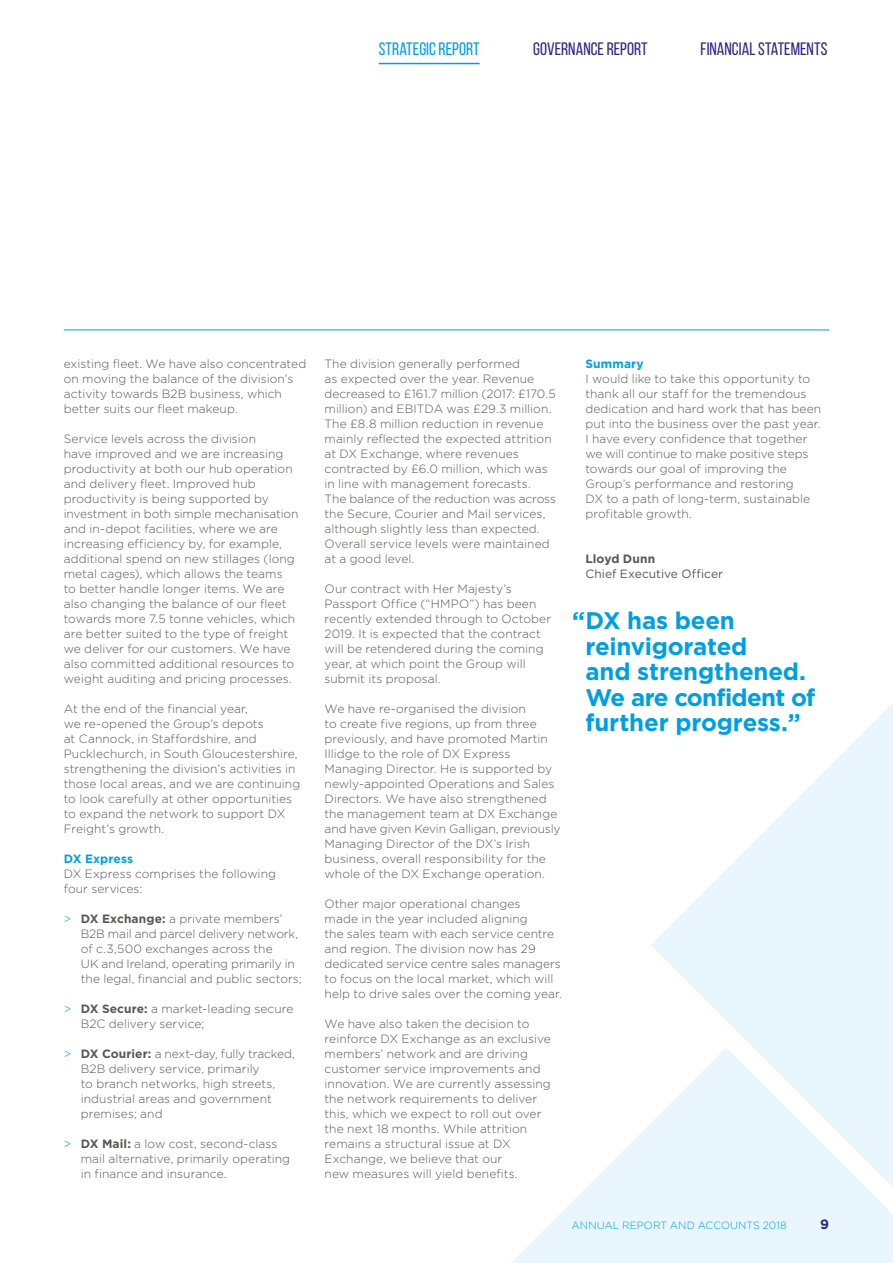
<style>
.page{position:relative;width:893px;height:1263px;background:#fff}
.page>*{position:absolute;margin:0;border:0;box-sizing:border-box;transform-origin:0 0}
.t1{font:700 24px/25.5px "Gotham";letter-spacing:-.01em;color:#009fe3}
.t2{font:18px "Bebas Neue";color:#312783}
.t3{font:18px "Bebas Neue";color:#009fe3}
.t4{font:700 13.5px "Gotham";color:#312783}
.t5{font:300 12px/15px "Gotham";letter-spacing:.005em;color:#575756}
.t6{font:12px "Gotham";letter-spacing:.005em;color:#575756}
.t7{font:700 12px "Gotham";letter-spacing:.015em;color:#009fe3}
.t8{font:700 12px "Gotham";letter-spacing:.01em;color:#575756}
.t9{font:300 10.5px "Gotham";letter-spacing:.005em;color:#009fe3}
.s1{color:#009fe3}
.s2{font-weight:700}
</style>
<div class="page">
<svg style="left:651px;top:703px;width:242px;height:344px;fill:#eaf6fe"></svg>
<svg style="left:511px;top:1047px;width:382px;height:216px;fill:#eaf6fe"></svg>
<hr style="left:379px;top:63px;width:101px;height:1px;background:#009fe3">
<hr style="left:64px;top:330px;width:765px;height:1px;background:#009fe3">
<h2 class="t3" style="left:379px;top:39px;width:102px">STRATEGIC REPORT</h2>
<h2 class="t2" style="left:533px;top:39px;width:116px">GOVERNANCE REPORT</h2>
<h2 class="t2" style="left:701px;top:39px;width:128px">FINANCIAL STATEMENTS</h2>
<p class="t5" style="left:64px;top:356px;width:244px">existing fleet. We have also concentrated on moving the balance of the division’s activity towards B2B business, which better suits our fleet makeup.</p>
<p class="t5" style="left:64px;top:431px;width:236px">Service levels across the division<br>have improved and we are increasing productivity at both our hub operation and delivery fleet. Improved hub productivity is being supported by investment in both simple mechanisation and in-depot facilities, where we are increasing efficiency by, for example, additional spend on new stillages (long metal cages), which allows the teams<br>to better handle longer items. We are also changing the balance of our fleet towards more 7.5 tonne vehicles, which are better suited to the type of freight we deliver for our customers. We have also committed additional resources to weight auditing and pricing processes.</p>
<p class="t5" style="left:64px;top:701px;width:238px">At the end of the financial year,<br>we re-opened the Group’s depots<br>at Cannock, in Staffordshire, and Pucklechurch, in South Gloucestershire, strengthening the division’s activities in those local areas, and we are continuing to look carefully at other opportunities to expand the network to support DX Freight’s growth.</p>
<p class="t7" style="left:64px;top:850px;width:71px">DX Express</p>
<p class="t5" style="left:64px;top:866px;width:214px">DX Express comprises the following four services:</p>
<p class="t5" style="left:81px;top:911px;width:222px;text-indent:-17px"><span class="s1">&gt;</span> <span class="s2">DX Exchange:</span> a private members’ B2B mail and parcel delivery network, of c.3,500 exchanges across the<br>UK and Ireland, operating primarily in the legal, financial and public sectors;</p>
<p class="t5" style="left:81px;top:1001px;width:214px;text-indent:-17px"><span class="s1">&gt;</span> <span class="s2">DX Secure:</span> a market-leading secure<br>B2C delivery service;</p>
<p class="t5" style="left:81px;top:1046px;width:216px;text-indent:-17px"><span class="s1">&gt;</span> <span class="s2">DX Courier:</span> a next-day, fully tracked,<br>B2B delivery service, primarily<br>to branch networks, high streets, industrial areas and government premises; and</p>
<p class="t5" style="left:81px;top:1136px;width:211px;text-indent:-17px"><span class="s1">&gt;</span> <span class="s2">DX Mail:</span> a low cost, second-class mail alternative, primarily operating in finance and insurance.</p>
<p class="t5" style="left:325px;top:356px;width:233px">The division generally performed<br>as expected over the year. Revenue decreased to £161.7 million (2017: £170.5 million) and EBITDA was £29.3 million.<br>The £8.8 million reduction in revenue mainly reflected the expected attrition at DX Exchange, where revenues contracted by £6.0 million, which was in line with management forecasts.<br>The balance of the reduction was across the Secure, Courier and Mail services, although slightly less than expected.<br>Overall service levels were maintained at a good level.</p>
<p class="t5" style="left:325px;top:581px;width:228px">Our contract with Her Majesty’s Passport Office (“HMPO”) has been recently extended through to October 2019. It is expected that the contract will be retendered during the coming year, at which point the Group will submit its proposal.</p>
<p class="t5" style="left:325px;top:701px;width:237px">We have re-organised the division<br>to create five regions, up from three previously, and have promoted Martin Illidge to the role of DX Express Managing Director. He is supported by newly-appointed Operations and Sales Directors. We have also strengthened the management team at DX Exchange and have given Kevin Galligan, previously Managing Director of the DX’s Irish business, overall responsibility for the whole of the DX Exchange operation.</p>
<p class="t5" style="left:325px;top:896px;width:239px">Other major operational changes<br>made in the year included aligning<br>the sales team with each service centre and region. The division now has 29 dedicated service centre sales managers to focus on the local market, which will help to drive sales over the coming year.</p>
<p class="t5" style="left:325px;top:1016px;width:228px">We have also taken the decision to reinforce DX Exchange as an exclusive members’ network and are driving customer service improvements and innovation. We are currently assessing the network requirements to deliver this, which we expect to roll out over the next 18 months. While attrition remains a structural issue at DX Exchange, we believe that our<br>new measures will yield benefits.</p>
<p class="t7" style="left:585px;top:355px;width:60px">Summary</p>
<p class="t5" style="left:585px;top:371px;width:237px">I would like to take this opportunity to thank all our staff for the tremendous dedication and hard work that has been put into the business over the past year.<br>I have every confidence that together we will continue to make positive steps towards our goal of improving the Group’s performance and restoring<br>DX to a path of long-term, sustainable profitable growth.</p>
<p class="t8" style="left:585px;top:550px;width:71px">Lloyd Dunn</p>
<p class="t6" style="left:585px;top:566px;width:139px">Chief Executive Officer</p>
<h1 class="t1" style="left:585px;top:608px;width:232px;text-indent:-13px">“DX has been reinvigorated<br>and strengthened.<br>We are confident of further progress.”</h1>
<p class="t9" style="left:572px;top:1218px;width:217px">ANNUAL REPORT AND ACCOUNTS 2018</p>
<p class="t4" style="left:820px;top:1215px;width:10px">9</p>
</div>
